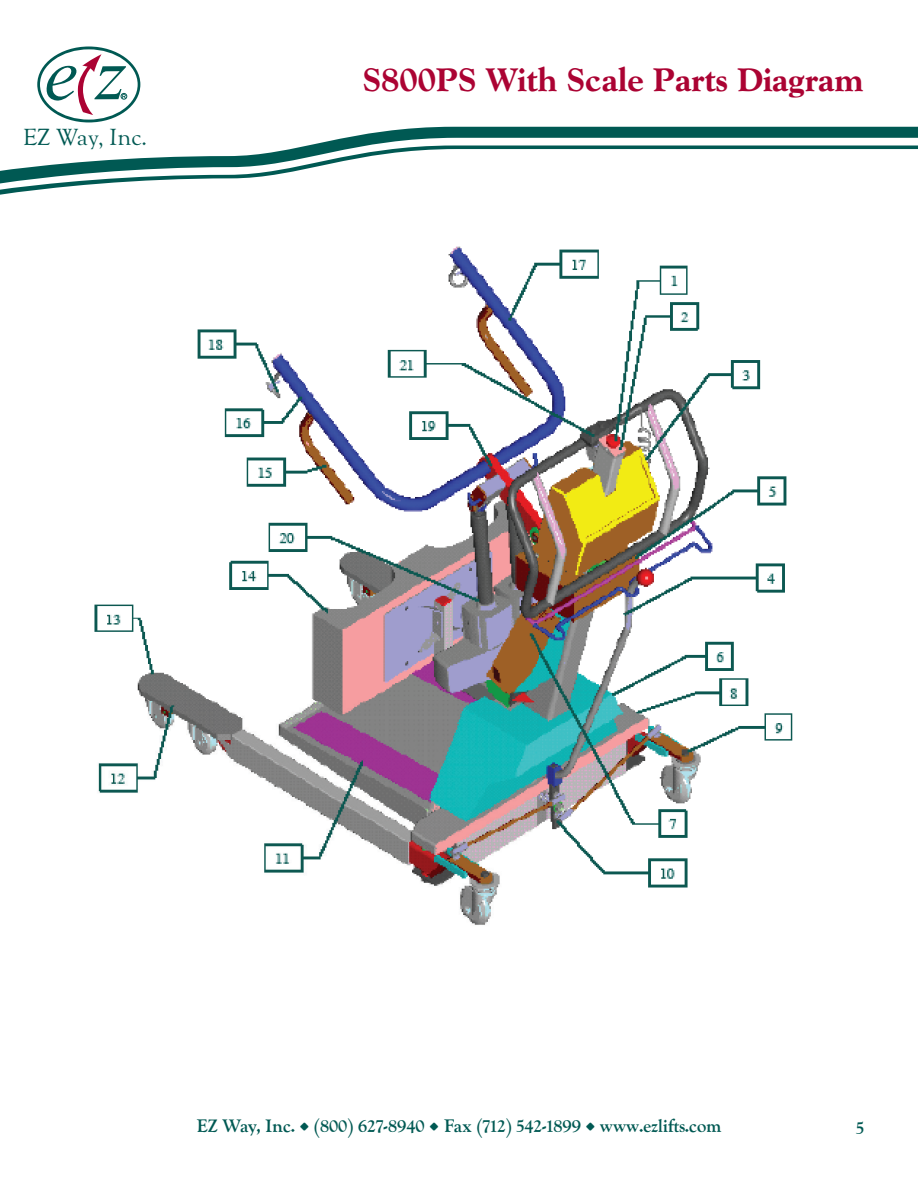
<style>
.page{position:relative;width:918px;height:1188px;background:#fff}
.page>*{position:absolute;margin:0;border:0;box-sizing:border-box;transform-origin:0 0}
.t1{font:800 33px "Goudy";color:#ab0333}
.t2{font:22.95px "LTC Goudy Oldstyle Pro";color:#005953}
.t3{font:700 18px "LTC Goudy Oldstyle Pro";color:#005953}
</style>
<div class="page">
<svg style="left:37px;top:47px;width:103px;height:75px"></svg>
<svg style="left:305px;top:126px;width:613px;height:20px"></svg>
<svg style="left:0;top:146px;width:918px;height:49px"></svg>
<img style="left:94px;top:246px;width:699px;height:679px">
<p class="t2" style="left:23px;top:124px;width:125px">EZ Way, Inc.</p>
<h1 class="t1" style="left:363px;top:60px;width:503px">S800PS With Scale Parts Diagram</h1>
<p class="t3" style="left:196px;top:1115px;width:527px">EZ Way, Inc . • (800) 627-8940 • Fax (712) 542-1899 • www .ezlifts .com</p>
<p class="t3" style="left:856px;top:1117px;width:10px">5</p>
</div>
